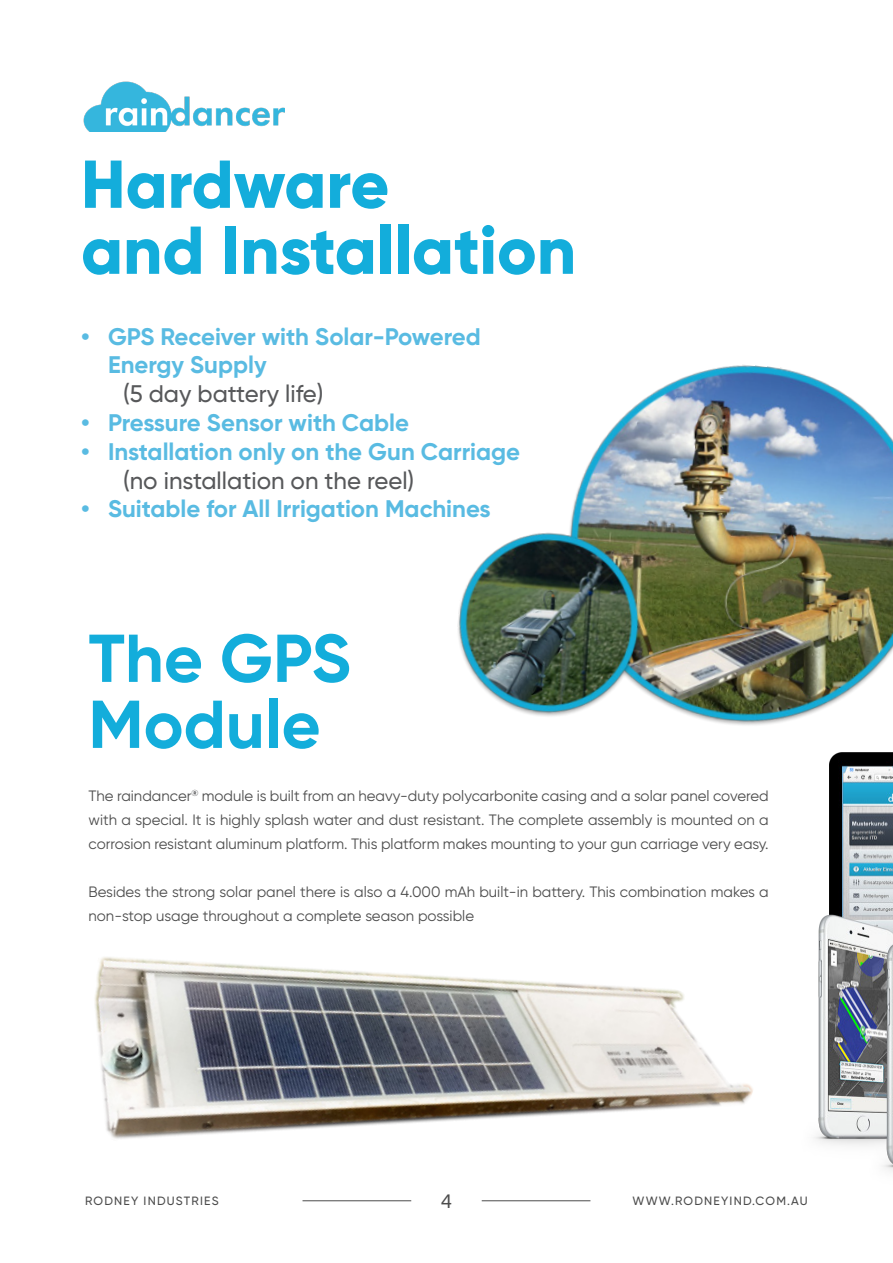
<style>
.page{position:relative;width:893px;height:1263px;background:#fff}
.page>*{position:absolute;margin:0;border:0;box-sizing:border-box;transform-origin:0 0}
.t1{font:800 67.5px "Gilroy";color:#13addb}
._15pt_Size_Align_Left{font:700 67.5px "Gilroy";color:#13addb}
.t2{font:700 24px/28.8px "Gilroy";color:#59bbe2}
._12pt_Size_Align_Left{font:500 24px "Gilroy";color:#57585a}
.t3{font:19.5px "Acumin Pro";color:#4c4c4c}
._10pt_Size_Align_Left{font:15px/24px "Gilroy";color:#4c4c4c;text-align:justify}
.t4{font:500 12px "Gilroy";letter-spacing:.1em;color:#4c4c4c}
</style>
<div class="page">
<img style="left:94px;top:957px;width:641px;height:245px">
<img style="left:457px;top:365px;width:436px;height:360px">
<img style="left:735px;top:753px;width:158px;height:419px">
<hr style="left:482px;top:1200px;width:108px;height:1px;background:#4c4c4c">
<hr style="left:302px;top:1200px;width:109px;height:1px;background:#4c4c4c">
<img style="left:83px;top:81px;width:201px;height:50px">
<p class="t1" style="left:81px;top:142px;width:310px">Hardware</p>
<p class="t1" style="left:81px;top:208px;width:497px">and Installation</p>
<p class="t2" style="left:108px;top:322px;width:374px;text-indent:-27px">• GPS Receiver with Solar-Powered<br>Energy Supply</p>
<p class="_12pt_Size_Align_Left" style="left:123px;top:379px;width:202px">(5 day battery life)</p>
<p class="t2" style="left:81px;top:408px;width:330px">• Pressure Sensor with Cable</p>
<p class="t2" style="left:81px;top:437px;width:441px">• Installation only on the Gun Carriage</p>
<p class="_12pt_Size_Align_Left" style="left:123px;top:465px;width:293px">(no installation on the reel)</p>
<p class="t2" style="left:81px;top:494px;width:411px">• Suitable for All Irrigation Machines</p>
<p class="_15pt_Size_Align_Left" style="left:88px;top:616px;width:264px">The GPS</p>
<p class="_15pt_Size_Align_Left" style="left:88px;top:682px;width:234px">Module</p>
<p class="_10pt_Size_Align_Left" style="left:88px;top:783px;width:682px">The raindancer<sup>®</sup> module is built from an heavy-duty polycarbonite casing and a solar panel covered with a special. It is highly splash water and dust resistant. The complete assembly is mounted on a corrosion resistant aluminum platform. This platform makes mounting to your gun carriage very easy.</p>
<p class="_10pt_Size_Align_Left" style="left:88px;top:879px;width:682px">Besides the strong solar panel there is also a 4.000 mAh built-in battery. This combination makes a non-stop usage throughout a complete season possible</p>
<p class="t4" style="left:85px;top:1194px;width:135px">RODNEY INDUSTRIES</p>
<h3 class="t3" style="left:441px;top:1187px;width:13px">4</h3>
<p class="t4" style="left:632px;top:1194px;width:177px">WWW.RODNEYIND.COM.AU</p>
</div>
